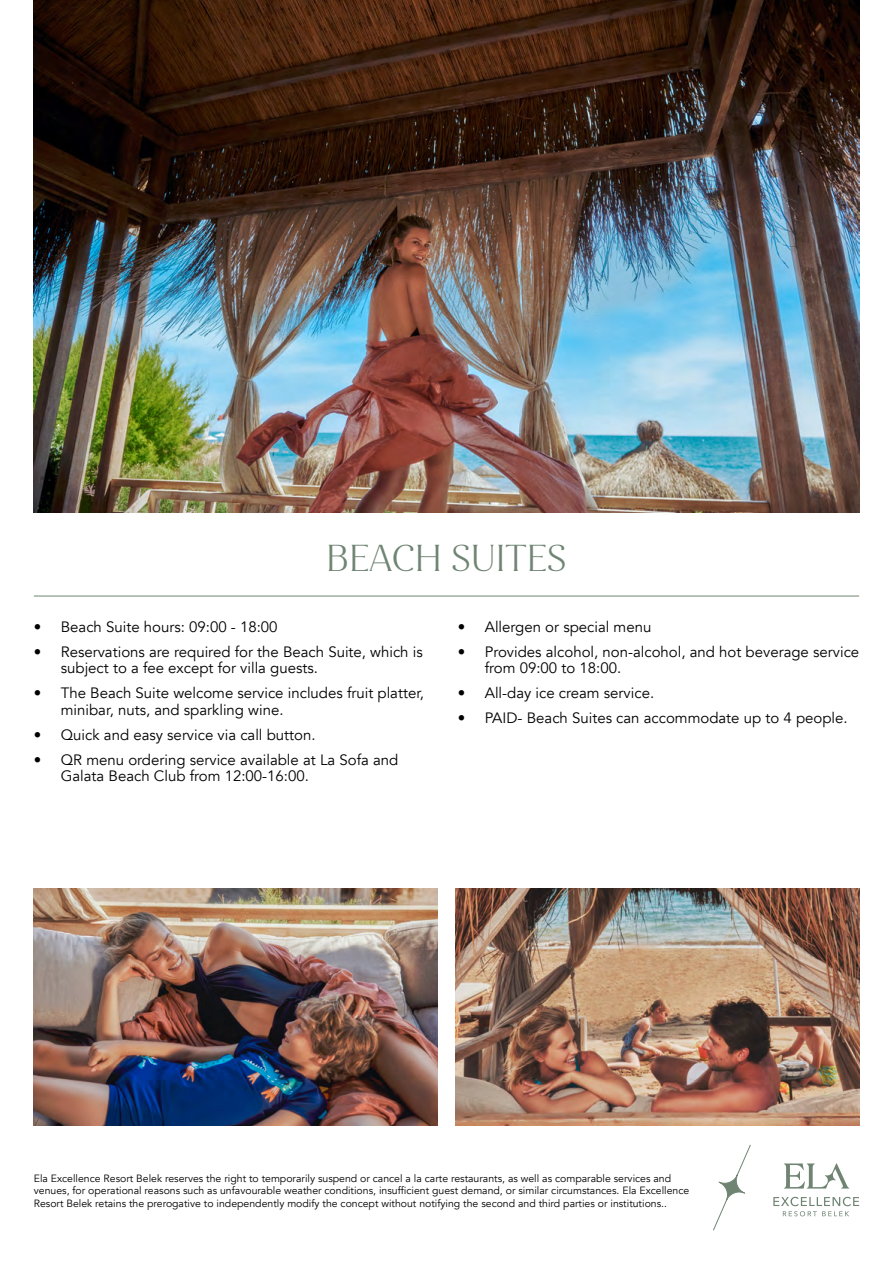
<style>
.page{position:relative;width:893px;height:1263px;background:#fff}
.page>*{position:absolute;margin:0;border:0;box-sizing:border-box;transform-origin:0 0}
.t1{font:300 36px "Jazmin Alt";color:#6f8473}
.t2{font:15px/16.5px "Avenir";color:#000}
.t3{font:10.5px/12.6px "Avenir";color:#000}
</style>
<div class="page">
<svg style="left:784px;top:1163px;width:65px;height:25px"></svg>
<svg style="left:773px;top:1197px;width:86px;height:19px"></svg>
<svg style="left:719px;top:1175px;width:26px;height:25px"></svg>
<div style="left:719px;top:1174px;width:26px;height:27px;border:1px solid #6f8473;border-radius:7px"></div>
<svg style="left:713px;top:1199px;width:14px;height:32px"></svg>
<svg style="left:736px;top:1144px;width:15px;height:31px"></svg>
<img style="left:455px;top:889px;width:404px;height:236px">
<img style="left:34px;top:889px;width:404px;height:236px">
<img style="left:34px;top:0;width:825px;height:513px">
<hr style="left:34px;top:596px;width:825px;height:1px;background:#6f8473">
<h1 class="t1" style="left:326px;top:537px;width:242px">BEACH SUITES</h1>
<p class="t2" style="left:34px;top:619px;width:245px">• Beach Suite hours: 09:00 - 18:00</p>
<p class="t2" style="left:61px;top:644px;width:363px;text-indent:-27px">• Reservations are required for the Beach Suite, which is subject to a fee except for villa guests.</p>
<p class="t2" style="left:61px;top:685px;width:365px;text-indent:-27px">• The Beach Suite welcome service includes fruit platter, minibar, nuts, and sparkling wine.</p>
<p class="t2" style="left:34px;top:727px;width:283px">• Quick and easy service via call button.</p>
<p class="t2" style="left:61px;top:752px;width:339px;text-indent:-27px">• QR menu ordering service available at La Sofa and<br>Galata Beach Club from 12:00-16:00.</p>
<p class="t2" style="left:458px;top:619px;width:195px">• Allergen or special menu</p>
<p class="t2" style="left:485px;top:644px;width:376px;text-indent:-27px">• Provides alcohol, non-alcohol, and hot beverage service from 09:00 to 18:00.</p>
<p class="t2" style="left:458px;top:685px;width:198px">• All-day ice cream service.</p>
<p class="t2" style="left:458px;top:710px;width:391px">• PAID- Beach Suites can accommodate up to 4 people.</p>
<p class="t3" style="left:34px;top:1172px;width:657px">Ela Excellence Resort Belek reserves the right to temporarily suspend or cancel a la carte restaurants, as well as comparable services and venues, for operational reasons such as unfavourable weather conditions, insufficient guest demand, or similar circumstances. Ela Excellence<br>Resort Belek retains the prerogative to independently modify the concept without notifying the second and third parties or institutions..</p>
</div>
